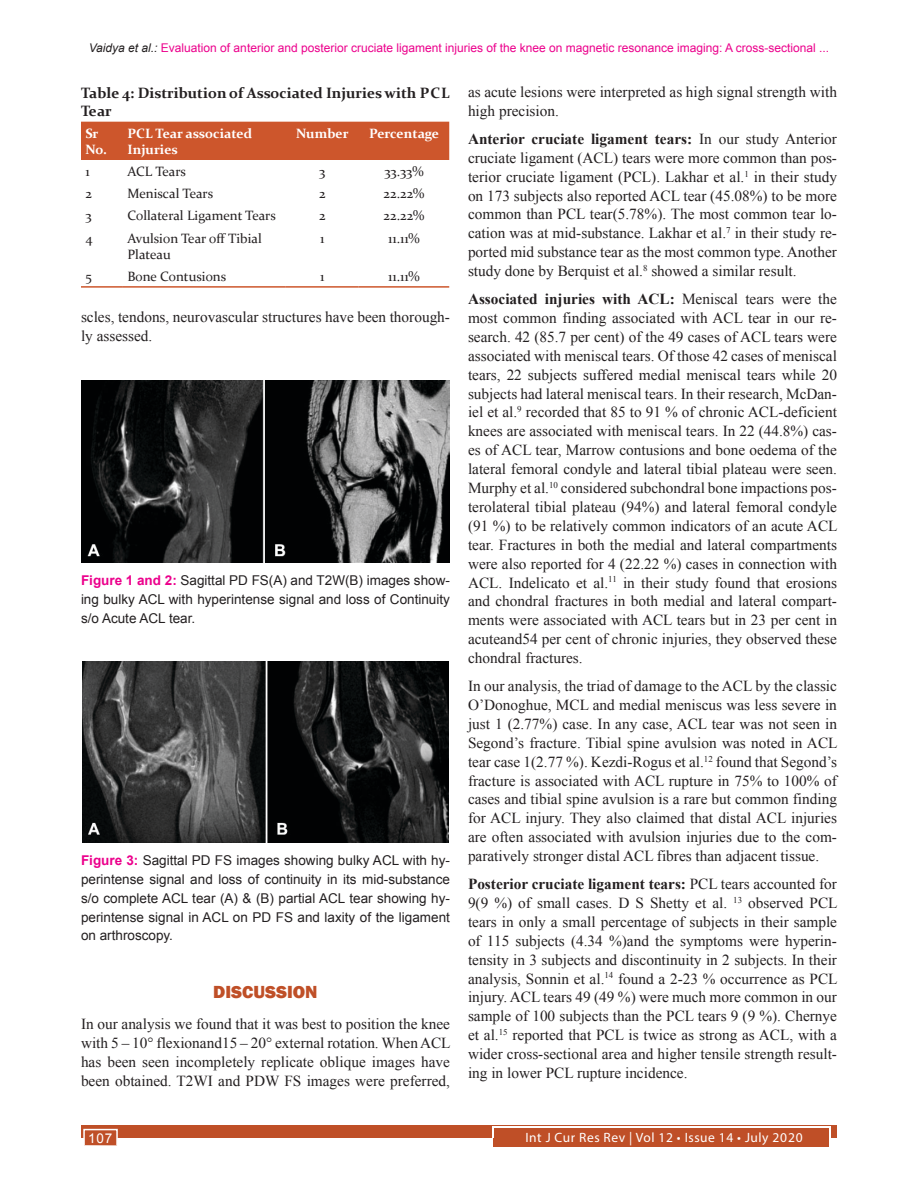
<style>
.page{position:relative;width:918px;height:1188px;background:#fff}
.page>*{position:absolute;margin:0;border:0;box-sizing:border-box;transform-origin:0 0}
.Head_1{font:800 18px "Franklin Gothic";color:#bf4f27}
.Text{font:15.3px/18.9px "Times New Roman";color:#231f20;text-align:justify}
.Table_caption{font:700 15px/18px "Constantia";color:#231f20}
.Figure_caption{font:13.5px/18.9px "Arial";color:#231f20;text-align:justify}
.Table_text{font:13.5px/16.2px "Constantia";color:#231f20}
.Table_text-2{font:700 13.5px/16.2px "Constantia";color:#fff}
.t1{font:13.5px "Myriad Pro";letter-spacing:.04em;color:#fff}
.t2{font:13.5px "Arial";color:#fff}
.t3{font:12px "Arial";color:#ec008c}
.s1{font-style:italic;color:#231f20}
.s2{font-weight:700}
.s3{font-weight:700;color:#ec008c}
</style>
<div class="page">
<div style="left:81px;top:1125px;width:756px;height:13px;background:#bf4f27"></div>
<div style="left:494px;top:1128px;width:335px;height:19px;background:#bf4f27"></div>
<hr style="left:492px;top:1127px;width:338px;height:1px;background:#fff">
<svg style="left:492px;top:1128px;width:2px;height:10px"></svg>
<svg style="left:829px;top:1127px;width:2px;height:11px"></svg>
<div style="left:83px;top:1129px;width:35px;height:17px;background:#bf4f27;border:2px solid #fff"></div>
<div style="left:81px;top:122px;width:368px;height:38px;background:#cd562c"></div>
<hr style="left:81px;top:286px;width:42px;height:2px;background:#cd562c">
<hr style="left:123px;top:286px;width:163px;height:2px;background:#cd562c">
<hr style="left:286px;top:286px;width:73px;height:2px;background:#cd562c">
<hr style="left:359px;top:286px;width:90px;height:2px;background:#cd562c">
<img style="left:81px;top:380px;width:369px;height:183px">
<img style="left:82px;top:662px;width:367px;height:181px">
<p class="t3" style="left:89px;top:40px;width:742px"><span class="s1">Vaidya et al.:</span> Evaluation of anterior and posterior cruciate ligament injuries of the knee on magnetic resonance imaging: A cross-sectional ...</p>
<p class="Table_caption" style="left:81px;top:83px;width:370px">Table 4: Distribution of Associated Injuries with PCL<br>Tear</p>
<p class="Table_text-2" style="left:86px;top:124px;width:23px">Sr<br>No.</p>
<p class="Table_text-2" style="left:127px;top:124px;width:126px">PCL Tear associated<br>Injuries</p>
<p class="Table_text-2" style="left:296px;top:124px;width:54px">Number</p>
<p class="Table_text-2" style="left:369px;top:124px;width:72px">Percentage</p>
<p class="Table_text" style="left:86px;top:163px;width:6px">1</p>
<p class="Table_text" style="left:127px;top:163px;width:60px">ACL Tears</p>
<p class="Table_text" style="left:319px;top:163px;width:8px">3</p>
<p class="Table_text" style="left:384px;top:163px;width:40px">33.33%</p>
<p class="Table_text" style="left:86px;top:185px;width:8px">2</p>
<p class="Table_text" style="left:127px;top:185px;width:87px">Meniscal Tears</p>
<p class="Table_text" style="left:319px;top:185px;width:8px">2</p>
<p class="Table_text" style="left:384px;top:185px;width:42px">22.22%</p>
<p class="Table_text" style="left:86px;top:207px;width:8px">3</p>
<p class="Table_text" style="left:127px;top:207px;width:150px">Collateral Ligament Tears</p>
<p class="Table_text" style="left:319px;top:207px;width:8px">2</p>
<p class="Table_text" style="left:384px;top:207px;width:42px">22.22%</p>
<p class="Table_text" style="left:86px;top:229px;width:9px">4</p>
<p class="Table_text" style="left:127px;top:229px;width:136px">Avulsion Tear off Tibial<br>Plateau</p>
<p class="Table_text" style="left:320px;top:229px;width:6px">1</p>
<p class="Table_text" style="left:388px;top:229px;width:33px">11.11%</p>
<p class="Table_text" style="left:86px;top:268px;width:8px">5</p>
<p class="Table_text" style="left:127px;top:268px;width:100px">Bone Contusions</p>
<p class="Table_text" style="left:320px;top:268px;width:6px">1</p>
<p class="Table_text" style="left:388px;top:268px;width:33px">11.11%</p>
<p class="Text" style="left:81px;top:307px;width:370px">scles, tendons, neurovascular structures have been thorough&shy;ly assessed.</p>
<p class="Text" style="left:468px;top:82px;width:371px">as acute lesions were interpreted as high signal strength with high precision.</p>
<p class="Text" style="left:468px;top:129px;width:371px"><span class="s2">Anterior cruciate ligament tears:</span> In our study Anterior cruciate ligament (ACL) tears were more common than pos&shy;terior cruciate ligament (PCL). Lakhar et al.<sup>1</sup> in their study on 173 subjects also reported ACL tear (45.08%) to be more common than PCL tear(5.78%). The most common tear lo&shy;cation was at mid-substance. Lakhar et al.<sup>7</sup> in their study re&shy;ported mid substance tear as the most common type. Another study done by Berquist et al.<sup>8</sup> showed a similar result.</p>
<p class="Text" style="left:468px;top:289px;width:371px"><span class="s2">Associated injuries with ACL:</span> Meniscal tears were the most common finding associated with ACL tear in our re&shy;search. 42 (85.7 per cent) of the 49 cases of ACL tears were associated with meniscal tears. Of those 42 cases of meniscal tears, 22 subjects suffered medial meniscal tears while 20 subjects had lateral meniscal tears. In their research, McDan&shy;iel et al.<sup>9</sup> recorded that 85 to 91 % of chronic ACL-deficient knees are associated with meniscal tears. In 22 (44.8%) cas&shy;es of ACL tear, Marrow contusions and bone oedema of the lateral femoral condyle and lateral tibial plateau were seen.<br>Murphy et al.<sup>10</sup> considered subchondral bone impactions pos&shy;terolateral tibial plateau (94%) and lateral femoral condyle (91 %) to be relatively common indicators of an acute ACL tear. Fractures in both the medial and lateral compartments were also reported for 4 (22.22 %) cases in connection with ACL. Indelicato et al.<sup>11</sup> in their study found that erosions and chondral fractures in both medial and lateral compart&shy;ments were associated with ACL tears but in 23 per cent in acuteand54 per cent of chronic injuries, they observed these chondral fractures.</p>
<p class="Text" style="left:468px;top:676px;width:371px">In our analysis, the triad of damage to the ACL by the classic O’Donoghue, MCL and medial meniscus was less severe in just 1 (2.77%) case. In any case, ACL tear was not seen in Segond’s fracture. Tibial spine avulsion was noted in ACL tear case 1(2.77 %). Kezdi-Rogus et al.<sup>12</sup> found that Segond’s fracture is associated with ACL rupture in 75% to 100% of cases and tibial spine avulsion is a rare but common finding for ACL injury. They also claimed that distal ACL injuries are often associated with avulsion injuries due to the com&shy;paratively stronger distal ACL fibres than adjacent tissue.</p>
<p class="Text" style="left:468px;top:874px;width:371px"><span class="s2">Posterior cruciate ligament tears:</span> PCL tears accounted for 9(9 %) of small cases. D S Shetty et al. <sup>13</sup> observed PCL tears in only a small percentage of subjects in their sample of 115 subjects (4.34 %)and the symptoms were hyperin&shy;tensity in 3 subjects and discontinuity in 2 subjects. In their analysis, Sonnin et al.<sup>14</sup> found a 2-23 % occurrence as PCL injury. ACL tears 49 (49 %) were much more common in our sample of 100 subjects than the PCL tears 9 (9 %). Chernye et al.<sup>15</sup> reported that PCL is twice as strong as ACL, with a wider cross-sectional area and higher tensile strength result&shy;ing in lower PCL rupture incidence.</p>
<p class="Figure_caption" style="left:81px;top:571px;width:370px"><span class="s3">Figure 1 and 2:</span> Sagittal PD FS(A) and T2W(B) images show&shy;ing bulky ACL with hyperintense signal and loss of Continuity s/o Acute ACL tear.</p>
<p class="Figure_caption" style="left:81px;top:851px;width:371px"><span class="s3">Figure 3:</span> Sagittal PD FS images showing bulky ACL with hy&shy;perintense signal and loss of continuity in its mid-substance s/o complete ACL tear (A) &amp; (B) partial ACL tear showing hy&shy;perintense signal in ACL on PD FS and laxity of the ligament on arthroscopy.</p>
<p class="Head_1" style="left:213px;top:980px;width:106px">DISCUSSION</p>
<p class="Text" style="left:81px;top:1014px;width:371px">In our analysis we found that it was best to position the knee with 5 – 10° flexionand15 – 20° external rotation. When ACL has been seen incompletely replicate oblique images have been obtained. T2WI and PDW FS images were preferred,</p>
<p class="t2" style="left:88px;top:1130px;width:26px">107</p>
<p class="t1" style="left:525px;top:1129px;width:279px">Int J Cur Res Rev | Vol 12 • Issue 14 • July 2020</p>
</div>
